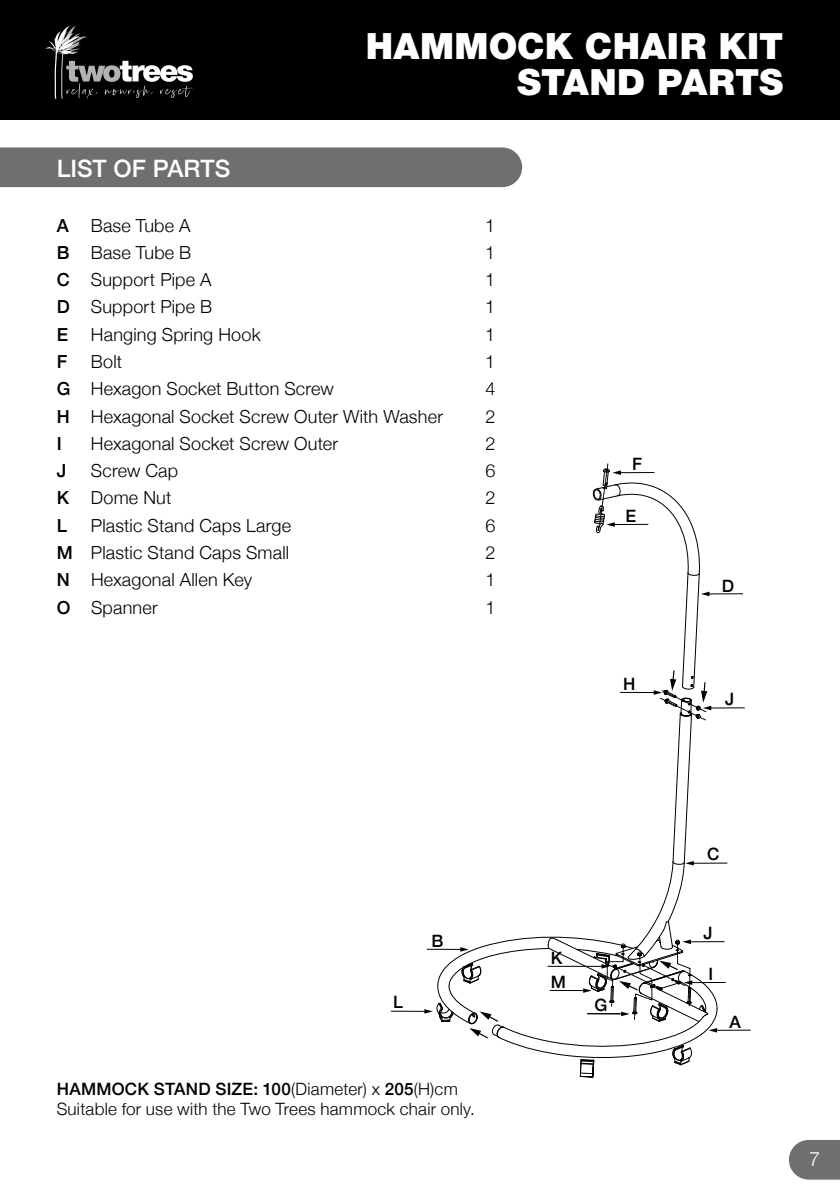
<style>
.page{position:relative;width:840px;height:1191px;background:#fff}
.page>*{position:absolute;margin:0;border:0;box-sizing:border-box;transform-origin:0 0}
.t1{font:900 36px/36px "Helvetica Neue LT";letter-spacing:.01em;color:#fff;text-align:right}
.t2{font:500 24px "Helvetica Neue";color:#fff}
.t3{font:300 20px "Helvetica Neue";color:#fff}
.t4{font:300 18px "Helvetica Neue";letter-spacing:.01em;color:#000}
.t5{font:500 18px "Helvetica Neue";color:#000}
.t6{font:300 17px/20.4px "Helvetica Neue";letter-spacing:.015em;color:#000}
.t7{font:500 17px/24.8px "Helvetica Neue";color:#000}
.s1{font-weight:500}
</style>
<div class="page">
<div style="left:0;top:0;width:839px;height:119px;background:#000"></div>
<svg style="left:788px;top:1140px;width:51px;height:39px;background:#7d7d7d"></svg>
<svg style="left:45px;top:26px;width:148px;height:73px"></svg>
<hr style="left:390px;top:1010px;width:35px;height:1px;background:#000">
<hr style="left:690px;top:982px;width:35px;height:1px;background:#000">
<hr style="left:689px;top:941px;width:35px;height:1px;background:#000">
<hr style="left:715px;top:1029px;width:35px;height:1px;background:#000">
<hr style="left:691px;top:862px;width:35px;height:1px;background:#000">
<hr style="left:709px;top:707px;width:35px;height:1px;background:#000">
<hr style="left:707px;top:593px;width:35px;height:1px;background:#000">
<svg style="left:424px;top:464px;width:293px;height:614px"></svg>
<div style="left:0;top:147px;width:522px;height:40px;background:#706f6f"></div>
<h2 class="t2" style="left:57px;top:149px;width:175px">LIST OF PARTS</h2>
<h1 class="t1" style="left:366px;top:28px;width:418px">HAMMOCK CHAIR KIT<br>STAND PARTS</h1>
<p class="t4" style="left:57px;top:211px;width:135px"><span class="s1">A</span> Base Tube A</p>
<p class="t4" style="left:485px;top:211px;width:12px">1</p>
<p class="t4" style="left:57px;top:238px;width:136px"><span class="s1">B</span> Base Tube B</p>
<p class="t4" style="left:485px;top:238px;width:12px">1</p>
<p class="t4" style="left:57px;top:265px;width:156px"><span class="s1">C</span> Support Pipe A</p>
<p class="t4" style="left:485px;top:265px;width:12px">1</p>
<p class="t4" style="left:57px;top:292px;width:157px"><span class="s1">D</span> Support Pipe B</p>
<p class="t4" style="left:485px;top:292px;width:12px">1</p>
<p class="t5" style="left:57px;top:320px;width:13px">E</p>
<p class="t4" style="left:91px;top:320px;width:171px">Hanging Spring Hook</p>
<p class="t4" style="left:485px;top:320px;width:12px">1</p>
<p class="t5" style="left:57px;top:347px;width:12px">F</p>
<p class="t4" style="left:91px;top:347px;width:33px">Bolt</p>
<p class="t4" style="left:485px;top:347px;width:12px">1</p>
<p class="t4" style="left:57px;top:374px;width:278px"><span class="s1">G</span> Hexagon Socket Button Screw</p>
<p class="t4" style="left:485px;top:374px;width:12px">4</p>
<p class="t4" style="left:57px;top:402px;width:387px"><span class="s1">H</span> Hexagonal Socket Screw Outer With Washer</p>
<p class="t4" style="left:485px;top:402px;width:12px">2</p>
<p class="t5" style="left:57px;top:429px;width:7px">I</p>
<p class="t4" style="left:91px;top:429px;width:248px">Hexagonal Socket Screw Outer</p>
<p class="t4" style="left:485px;top:429px;width:12px">2</p>
<p class="t5" style="left:57px;top:456px;width:11px">J</p>
<p class="t4" style="left:91px;top:456px;width:89px">Screw Cap</p>
<p class="t4" style="left:485px;top:456px;width:12px">6</p>
<p class="t4" style="left:57px;top:483px;width:116px"><span class="s1">K</span> Dome Nut</p>
<p class="t4" style="left:485px;top:483px;width:12px">2</p>
<p class="t5" style="left:57px;top:511px;width:12px">L</p>
<p class="t4" style="left:91px;top:511px;width:201px">Plastic Stand Caps Large</p>
<p class="t4" style="left:485px;top:511px;width:12px">6</p>
<p class="t4" style="left:57px;top:538px;width:234px"><span class="s1">M</span> Plastic Stand Caps Small</p>
<p class="t4" style="left:485px;top:538px;width:12px">2</p>
<p class="t4" style="left:57px;top:565px;width:196px"><span class="s1">N</span> Hexagonal Allen Key</p>
<p class="t4" style="left:485px;top:565px;width:12px">1</p>
<p class="t4" style="left:57px;top:592px;width:102px"><span class="s1">O</span> Spanner</p>
<p class="t4" style="left:485px;top:592px;width:12px">1</p>
<p class="t7" style="left:631px;top:450px;width:12px">F</p>
<p class="t7" style="left:625px;top:502px;width:12px">E</p>
<p class="t7" style="left:622px;top:670px;width:14px">H</p>
<p class="t7" style="left:721px;top:572px;width:14px">D</p>
<p class="t7" style="left:724px;top:685px;width:11px">J</p>
<p class="t7" style="left:393px;top:987px;width:11px">L</p>
<p class="t7" style="left:431px;top:927px;width:13px">B</p>
<p class="t6" style="left:57px;top:1077px;width:419px"><span class="s1">HAMMOCK STAND SIZE: 100</span>(Diameter) x <span class="s1">205</span>(H)cm<br>Suitable for use with the Two Trees hammock chair only.</p>
<p class="t7" style="left:550px;top:943px;width:17px">K<br>M</p>
<p class="t7" style="left:594px;top:991px;width:14px">G</p>
<p class="t7" style="left:706px;top:840px;width:14px">C</p>
<p class="t7" style="left:703px;top:919px;width:11px">J</p>
<p class="t7" style="left:708px;top:960px;width:6px">I</p>
<p class="t7" style="left:729px;top:1008px;width:13px">A</p>
<p class="t3" style="left:808px;top:1142px;width:13px">7</p>
</div>
